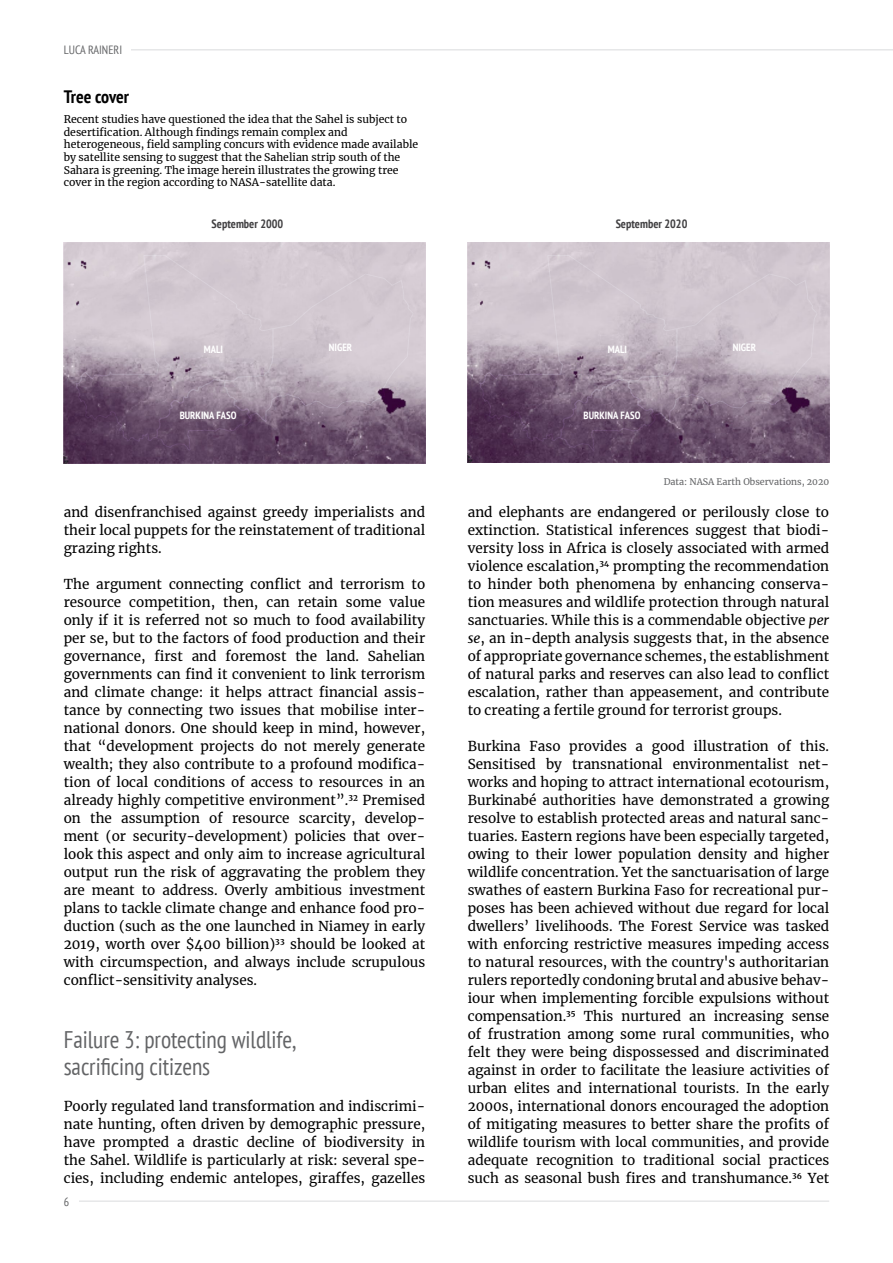
<style>
.page{position:relative;width:893px;height:1263px;background:#fff}
.page>*{position:absolute;margin:0;border:0;box-sizing:border-box;transform-origin:0 0}
._4_2_subheader{font:condensed 24px/27px "PT Sans";letter-spacing:-.005em;color:#636466}
._7_1_figure_title{font:700 condensed 18px "PT Sans";letter-spacing:-.005em;color:#000}
._4_body{font:13.5px/18px "Merriweather";color:#000;text-align:justify}
.t1{font:700 condensed 12px "PT Sans";color:#414042}
.t2{font:condensed 12px "PT Sans";color:#636466}
.t3{font:10.5px/12.6px "Merriweather";color:#000}
.t4{font:700 condensed 10.5px "PT Sans";color:#fff}
._7_3_figure_source{font:9px "Merriweather";color:#636466}
.s1{font-style:italic}
</style>
<div class="page">
<hr style="left:64px;top:1200px;width:765px;height:2px;background:#e6e7e8">
<hr style="left:64px;top:49px;width:829px;height:2px;background:#e6e7e8">
<div style="left:64px;top:1193px;width:15px;height:13px;background:#fff"></div>
<div style="left:55px;top:33px;width:76px;height:33px;background:#fff"></div>
<img style="left:64px;top:243px;width:361px;height:220px">
<img style="left:467px;top:243px;width:362px;height:220px">
<svg style="left:76px;top:255px;width:338px;height:195px;background:#afa0af"></svg>
<svg style="left:478px;top:255px;width:339px;height:195px;background:#a898a8"></svg>
<p class="t2" style="left:64px;top:42px;width:50px">Luca Rai neri</p>
<p class="_7_1_figure_title" style="left:64px;top:85px;width:67px">Tree cover</p>
<p class="t3" style="left:64px;top:113px;width:356px">Recent studies have questioned the idea that the Sahel is subject to desertification. Although findings remain complex and heterogeneous, field sampling concurs with evidence made available by satellite sensing to suggest that the Sahelian strip south of the Sahara is greening. The image herein illustrates the growing tree cover in the region according to NASA−satellite data.</p>
<p class="t1" style="left:212px;top:216px;width:73px">September 2000</p>
<p class="t1" style="left:616px;top:216px;width:73px">September 2020</p>
<p class="t4" style="left:204px;top:342px;width:21px">MALI</p>
<p class="t4" style="left:329px;top:341px;width:25px">NIGER</p>
<p class="t4" style="left:180px;top:409px;width:58px">BURKINA FASO</p>
<p class="_4_body" style="left:64px;top:503px;width:363px">and disenfranchised against greedy imperialists and their local puppets for the reinstatement of traditional grazing rights.</p>
<p class="_4_body" style="left:64px;top:575px;width:363px">The argument connecting conflict and terrorism to resource competition, then, can retain some value only if it is referred not so much to food availability per se, but to the factors of food production and their governance, first and foremost the land. Sahelian governments can find it convenient to link terrorism and climate change: it helps attract financial assis&shy;tance by connecting two issues that mobilise inter&shy;national donors. One should keep in mind, however, that “development projects do not merely generate wealth; they also contribute to a profound modifica&shy;tion of local conditions of access to resources in an already highly competitive environment”.<sup>32</sup> Premised on the assumption of resource scarcity, develop&shy;ment (or security-development) policies that over&shy;look this aspect and only aim to increase agricultural output run the risk of aggravating the problem they are meant to address. Overly ambitious investment plans to tackle climate change and enhance food pro&shy;duction (such as the one launched in Niamey in early 2019, worth over $400 billion)<sup>33</sup> should be looked at with circumspection, and always include scrupulous conflict-sensitivity analyses.</p>
<p class="_4_2_subheader" style="left:64px;top:1026px;width:234px">Failure 3: protecting wildlife, sacrificing citizens</p>
<p class="_4_body" style="left:64px;top:1097px;width:363px">Poorly regulated land transformation and indiscrimi&shy;nate hunting, often driven by demographic pressure, have prompted a drastic decline of biodiversity in the Sahel. Wildlife is particularly at risk: several spe&shy;cies, including endemic antelopes, giraffes, gazelles</p>
<p class="t2" style="left:64px;top:1194px;width:7px">6</p>
<p class="t4" style="left:608px;top:342px;width:21px">MALI</p>
<p class="t4" style="left:733px;top:341px;width:25px">NIGER</p>
<p class="t4" style="left:584px;top:409px;width:58px">BURKINA FASO</p>
<p class="_7_3_figure_source" style="left:664px;top:475px;width:167px">Data: NASA Earth Observations, 2020</p>
<p class="_4_body" style="left:468px;top:503px;width:363px">and elephants are endangered or perilously close to extinction. Statistical inferences suggest that biodi&shy;versity loss in Africa is closely associated with armed violence escalation,<sup>34</sup> prompting the recommendation to hinder both phenomena by enhancing conserva&shy;tion measures and wildlife protection through natural sanctuaries. While this is a commendable objective <span class="s1">per se</span>, an in-depth analysis suggests that, in the absence of appropriate governance schemes, the establishment of natural parks and reserves can also lead to conflict escalation, rather than appeasement, and contribute to creating a fertile ground for terrorist groups.</p>
<p class="_4_body" style="left:468px;top:737px;width:363px">Burkina Faso provides a good illustration of this.<br>Sensitised by transnational environmentalist net&shy;works and hoping to attract international ecotourism, Burkinabé authorities have demonstrated a growing resolve to establish protected areas and natural sanc&shy;tuaries. Eastern regions have been especially targeted, owing to their lower population density and higher wildlife concentration. Yet the sanctuarisation of large swathes of eastern Burkina Faso for recreational pur&shy;poses has been achieved without due regard for local dwellers’ livelihoods. The Forest Service was tasked with enforcing restrictive measures impeding access to natural resources, with the country's authoritarian rulers reportedly condoning brutal and abusive behav&shy;iour when implementing forcible expulsions without compensation.<sup>35</sup> This nurtured an increasing sense of frustration among some rural communities, who felt they were being dispossessed and discriminated against in order to facilitate the leasiure activities of urban elites and international tourists. In the early 2000s, international donors encouraged the adoption of mitigating measures to better share the profits of wildlife tourism with local communities, and provide adequate recognition to traditional social practices such as seasonal bush fires and transhumance.<sup>36</sup> Yet</p>
</div>
